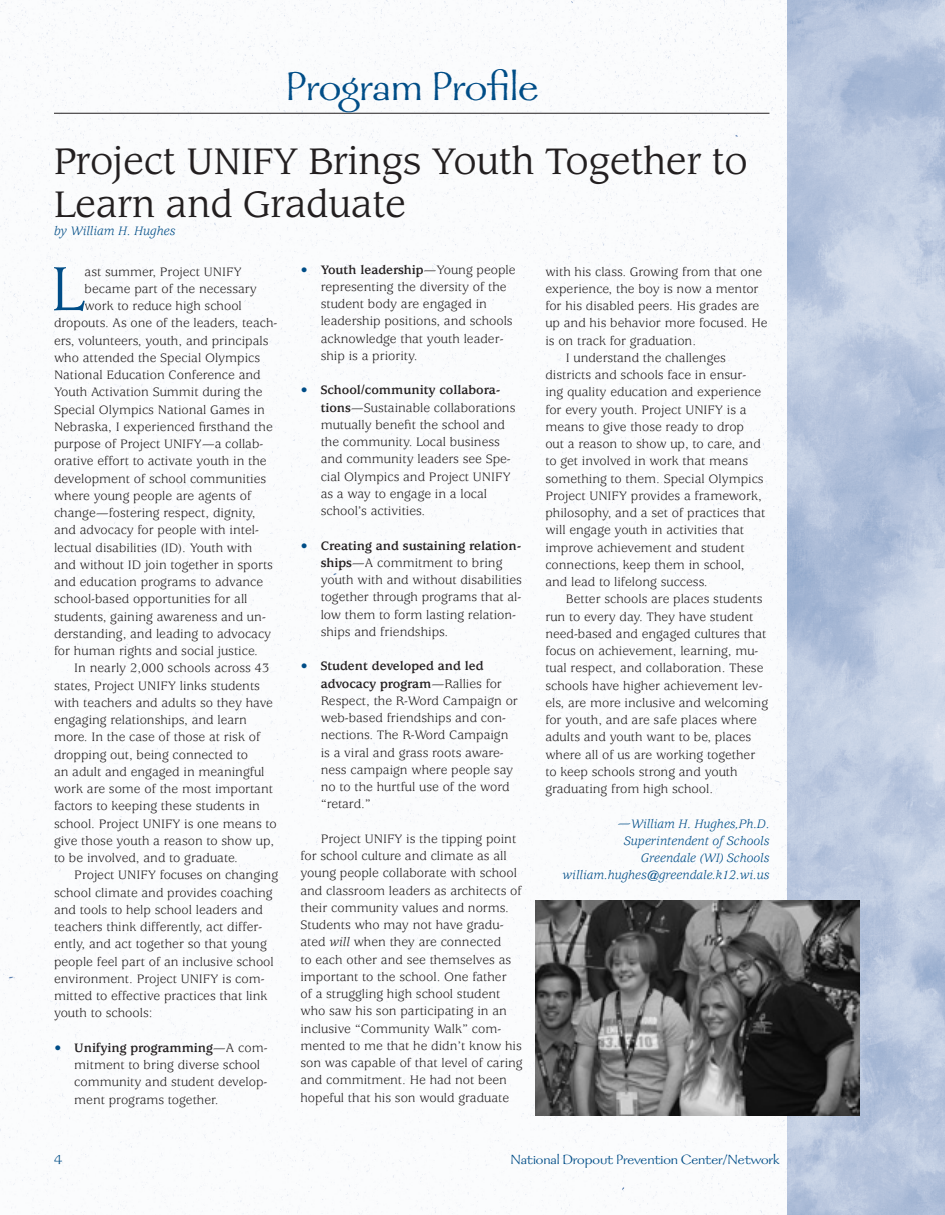
<style>
.page{position:relative;width:945px;height:1215px;background:#fff}
.page>*{position:absolute;margin:0;border:0;box-sizing:border-box;transform-origin:0 0}
.BodyText_1stp_DropCa{font:68.55px "Usherwood";color:#004d87}
.Topic_Head{font:45px "Galahad";letter-spacing:-.01em;color:#004d87}
.Headline{font:36px/43.2px "Leawood";color:#231f20}
.t1{font:15px "Galahad";color:#004d87}
.Body_Text{font:13.5px/17.2px "Usherwood";color:#231f20}
.Hanging_indent{font:13.5px/17.2px "Usherwood";color:#231f20}
.BodyText_1stp_DropCa-2{font:13.5px "Usherwood";color:#231f20}
.Signature_Line{font:italic 13.5px "Usherwood";color:#004d87}
.ByLine{font:italic 13.5px "Usherwood";color:#004d87}
.s1{font-weight:700;color:#004d87}
.s2{font-weight:700}
.s3{font-style:italic}
</style>
<div class="page">
<img style="left:1px;top:0;width:786px;height:1215px">
<img style="left:787px;top:0;width:158px;height:1215px">
<hr style="left:54px;top:113px;width:716px;height:1px;background:#231f20">
<img style="left:535px;top:900px;width:324px;height:216px">
<p class="Topic_Head" style="left:285px;top:64px;width:255px">Program Profile</p>
<p class="Headline" style="left:54px;top:140px;width:695px">Project UNIFY Brings Youth Together to<br>Learn and Graduate</p>
<p class="ByLine" style="left:54px;top:223px;width:123px">by William H. Hughes</p>
<p class="BodyText_1stp_DropCa" style="left:50px;top:251px;width:36px">L</p>
<p class="BodyText_1stp_DropCa-2" style="left:85px;top:264px;width:159px">ast summer, Project UNIFY</p>
<p class="BodyText_1stp_DropCa-2" style="left:85px;top:281px;width:174px">became part of the necessary</p>
<p class="BodyText_1stp_DropCa-2" style="left:85px;top:299px;width:159px">work to reduce high school</p>
<p class="BodyText_1stp_DropCa-2" style="left:54px;top:316px;width:225px">dropouts. As one of the leaders, teach-</p>
<p class="BodyText_1stp_DropCa-2" style="left:54px;top:333px;width:216px">ers, volunteers, youth, and principals</p>
<p class="BodyText_1stp_DropCa-2" style="left:54px;top:350px;width:208px">who attended the Special Olympics</p>
<p class="BodyText_1stp_DropCa-2" style="left:54px;top:368px;width:208px">National Education Conference and</p>
<p class="BodyText_1stp_DropCa-2" style="left:54px;top:385px;width:210px">Youth Activation Summit during the</p>
<p class="BodyText_1stp_DropCa-2" style="left:54px;top:402px;width:213px">Special Olympics National Games in</p>
<p class="BodyText_1stp_DropCa-2" style="left:54px;top:419px;width:220px">Nebraska, I experienced firsthand the</p>
<p class="BodyText_1stp_DropCa-2" style="left:54px;top:437px;width:211px">purpose of Project UNIFY—a collab-</p>
<p class="BodyText_1stp_DropCa-2" style="left:54px;top:454px;width:214px">orative effort to activate youth in the</p>
<p class="BodyText_1stp_DropCa-2" style="left:54px;top:471px;width:214px">development of school communities</p>
<p class="BodyText_1stp_DropCa-2" style="left:54px;top:488px;width:199px">where young people are agents of</p>
<p class="BodyText_1stp_DropCa-2" style="left:54px;top:506px;width:203px">change—fostering respect, dignity,</p>
<p class="BodyText_1stp_DropCa-2" style="left:54px;top:523px;width:206px">and advocacy for people with intel-</p>
<p class="BodyText_1stp_DropCa-2" style="left:54px;top:540px;width:200px">lectual disabilities (ID). Youth with</p>
<p class="BodyText_1stp_DropCa-2" style="left:54px;top:557px;width:221px">and without ID join together in sports</p>
<p class="BodyText_1stp_DropCa-2" style="left:54px;top:575px;width:211px">and education programs to advance</p>
<p class="BodyText_1stp_DropCa-2" style="left:54px;top:592px;width:195px">school-based opportunities for all</p>
<p class="BodyText_1stp_DropCa-2" style="left:54px;top:609px;width:213px">students, gaining awareness and un-</p>
<p class="BodyText_1stp_DropCa-2" style="left:54px;top:626px;width:219px">derstanding, and leading to advocacy</p>
<p class="BodyText_1stp_DropCa-2" style="left:54px;top:644px;width:205px">for human rights and social justice.</p>
<p class="Body_Text" style="left:54px;top:660px;width:224px;text-indent:20px">In nearly 2,000 schools across 43 states, Project UNIFY links students with teachers and adults so they have engaging relationships, and learn more. In the case of those at risk of dropping out, being connected to<br>an adult and engaged in meaningful work are some of the most important factors to keeping these students in school. Project UNIFY is one means to give those youth a reason to show up, to be involved, and to graduate.</p>
<p class="Body_Text" style="left:54px;top:867px;width:226px;text-indent:20px">Project UNIFY focuses on changing school climate and provides coaching and tools to help school leaders and teachers think differently, act differ&shy;ently, and act together so that young people feel part of an inclusive school environment. Project UNIFY is com&shy;mitted to effective practices that link youth to schools:</p>
<p class="Hanging_indent" style="left:74px;top:1039px;width:195px;text-indent:-20px"><span class="s1">•</span> <span class="s2">Unifying programming</span>—A com&shy;mitment to bring diverse school community and student develop&shy;ment programs together.</p>
<p class="Hanging_indent" style="left:321px;top:261px;width:196px;text-indent:-20px"><span class="s1">•</span> <span class="s2">Youth leadership</span>—Young people representing the diversity of the student body are engaged in leadership positions, and schools acknowledge that youth leader&shy;ship is a priority.</p>
<p class="Hanging_indent" style="left:321px;top:382px;width:196px;text-indent:-20px"><span class="s1">•</span> <span class="s2">School/community collabora&shy;tions</span>—Sustainable collaborations mutually benefit the school and the community. Local business and community leaders see Spe&shy;cial Olympics and Project UNIFY as a way to engage in a local school’s activities.</p>
<p class="Hanging_indent" style="left:321px;top:537px;width:203px;text-indent:-20px"><span class="s1">•</span> <span class="s2">Creating and sustaining relation&shy;ships</span>—A commitment to bring youth with and without disabilities together through programs that al&shy;low them to form lasting relation&shy;ships and friendships.</p>
<p class="Hanging_indent" style="left:321px;top:658px;width:199px;text-indent:-20px"><span class="s1">•</span> <span class="s2">Student developed and led advocacy program</span>—Rallies for<br>Respect, the R-Word Campaign or web-based friendships and con&shy;nections. The R-Word Campaign is a viral and grass roots aware&shy;ness campaign where people say no to the hurtful use of the word “retard.”</p>
<p class="Body_Text" style="left:300px;top:830px;width:224px;text-indent:20px">Project UNIFY is the tipping point for school culture and climate as all young people collaborate with school and classroom leaders as architects of their community values and norms.<br>Students who may not have gradu&shy;ated <span class="s3">will</span> when they are connected<br>to each other and see themselves as important to the school. One father<br>of a struggling high school student who saw his son participating in an inclusive “Community Walk” com&shy;mented to me that he didn’t know his son was capable of that level of caring and commitment. He had not been hopeful that his son would graduate</p>
<p class="Body_Text" style="left:545px;top:263px;width:224px">with his class. Growing from that one experience, the boy is now a mentor for his disabled peers. His grades are up and his behavior more focused. He is on track for graduation.</p>
<p class="Body_Text" style="left:545px;top:349px;width:222px;text-indent:20px">I understand the challenges districts and schools face in ensur&shy;ing quality education and experience for every youth. Project UNIFY is a means to give those ready to drop out a reason to show up, to care, and to get involved in work that means something to them. Special Olympics Project UNIFY provides a framework, philosophy, and a set of practices that will engage youth in activities that improve achievement and student connections, keep them in school, and lead to lifelong success.</p>
<p class="Body_Text" style="left:545px;top:591px;width:224px;text-indent:20px">Better schools are places students run to every day. They have student need-based and engaged cultures that focus on achievement, learning, mu&shy;tual respect, and collaboration. These schools have higher achievement lev&shy;els, are more inclusive and welcoming for youth, and are safe places where adults and youth want to be, places where all of us are working together to keep schools strong and youth graduating from high school.</p>
<p class="Signature_Line" style="left:618px;top:816px;width:153px">—William H. Hughes,Ph.D.</p>
<p class="Signature_Line" style="left:624px;top:833px;width:147px">Superintendent of Schools</p>
<p class="Signature_Line" style="left:641px;top:851px;width:130px">Greendale (WI) Schools</p>
<p class="Signature_Line" style="left:563px;top:868px;width:208px">william.hughes@greendale.k12.wi.us</p>
<p class="t1" style="left:54px;top:1152px;width:9px">4</p>
<p class="t1" style="left:510px;top:1152px;width:271px">National Dropout Prevention Center/Network</p>
</div>
